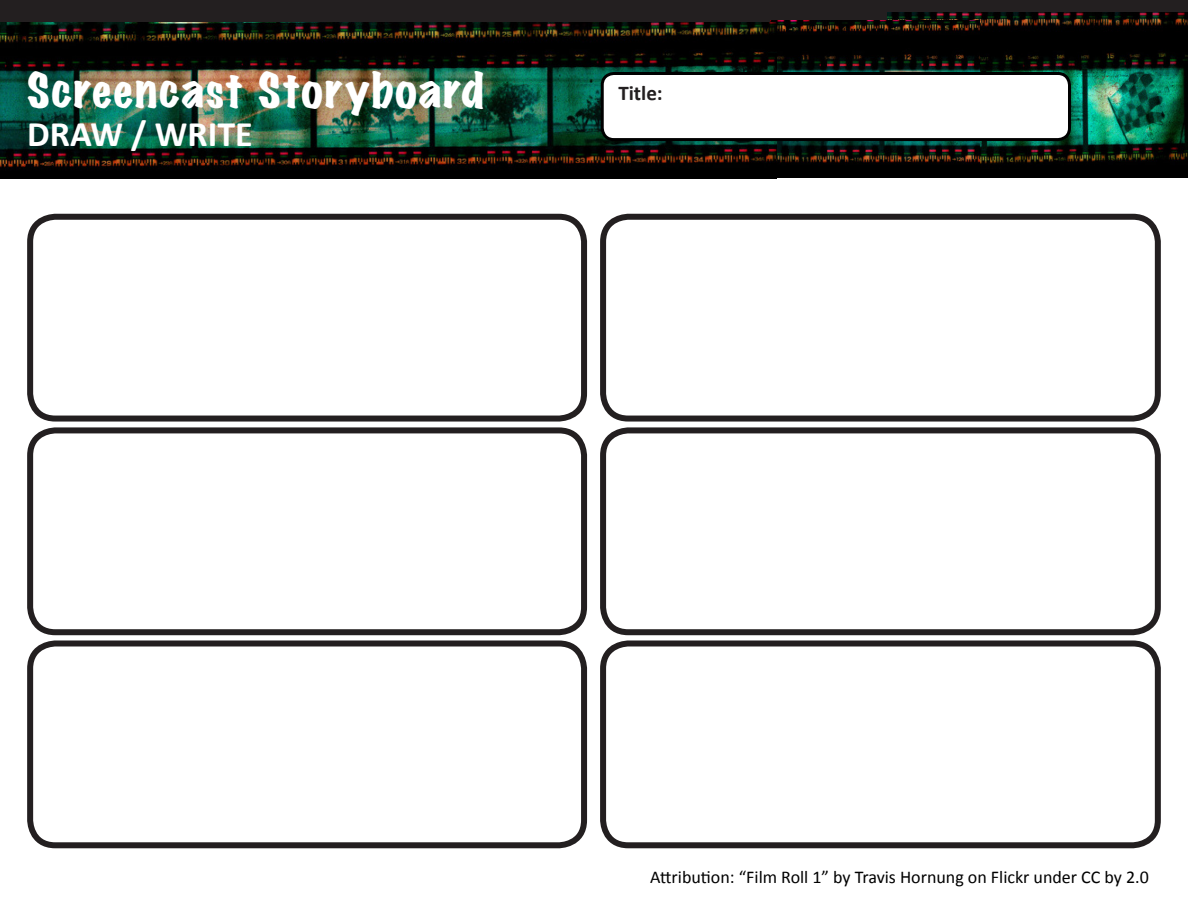
<style>
.page{position:relative;width:1188px;height:918px;background:#fff}
.page>*{position:absolute;margin:0;border:0;box-sizing:border-box;transform-origin:0 0}
.t1{font:expanded 43.5px "Marker Felt";letter-spacing:.04em;color:#fff}
.t2{font:700 36px "Calibri";color:#fff}
.t3{font:700 21px "Calibri";color:#231f20}
.t4{font:18px "Calibri";color:#000}
</style>
<div class="page">
<div style="left:972px;top:0;width:216px;height:22px;background:#231f20"></div>
<div style="left:0;top:0;width:979px;height:22px;background:#231f20"></div>
<img style="left:887px;top:12px;width:301px;height:165px">
<img style="left:770px;top:21px;width:209px;height:156px">
<img style="left:0;top:22px;width:776px;height:156px">
<div style="left:600px;top:214px;width:561px;height:208px;border:6px solid #231f20;border-radius:25px"></div>
<div style="left:27px;top:214px;width:560px;height:208px;border:6px solid #231f20;border-radius:25px"></div>
<div style="left:600px;top:427px;width:561px;height:208px;border:6px solid #231f20;border-radius:25px"></div>
<div style="left:27px;top:427px;width:560px;height:208px;border:6px solid #231f20;border-radius:25px"></div>
<div style="left:600px;top:640px;width:561px;height:208px;border:6px solid #231f20;border-radius:25px"></div>
<div style="left:27px;top:640px;width:560px;height:208px;border:6px solid #231f20;border-radius:25px"></div>
<div style="left:602px;top:73px;width:467px;height:67px;background:#fff;border-radius:12px"></div>
<div style="left:601px;top:72px;width:470px;height:69px;border:3px solid #000;border-radius:12px"></div>
<p class="t1" style="left:27px;top:56px;width:459px">Screencast Storyboard</p>
<p class="t2" style="left:27px;top:111px;width:227px">DRAW / WRITE</p>
<p class="t3" style="left:618px;top:80px;width:46px">Title:</p>
<p class="t4" style="left:650px;top:865px;width:500px">Attribution: “Film Roll 1” by Travis Hornung on Flickr under CC by 2.0</p>
</div>
